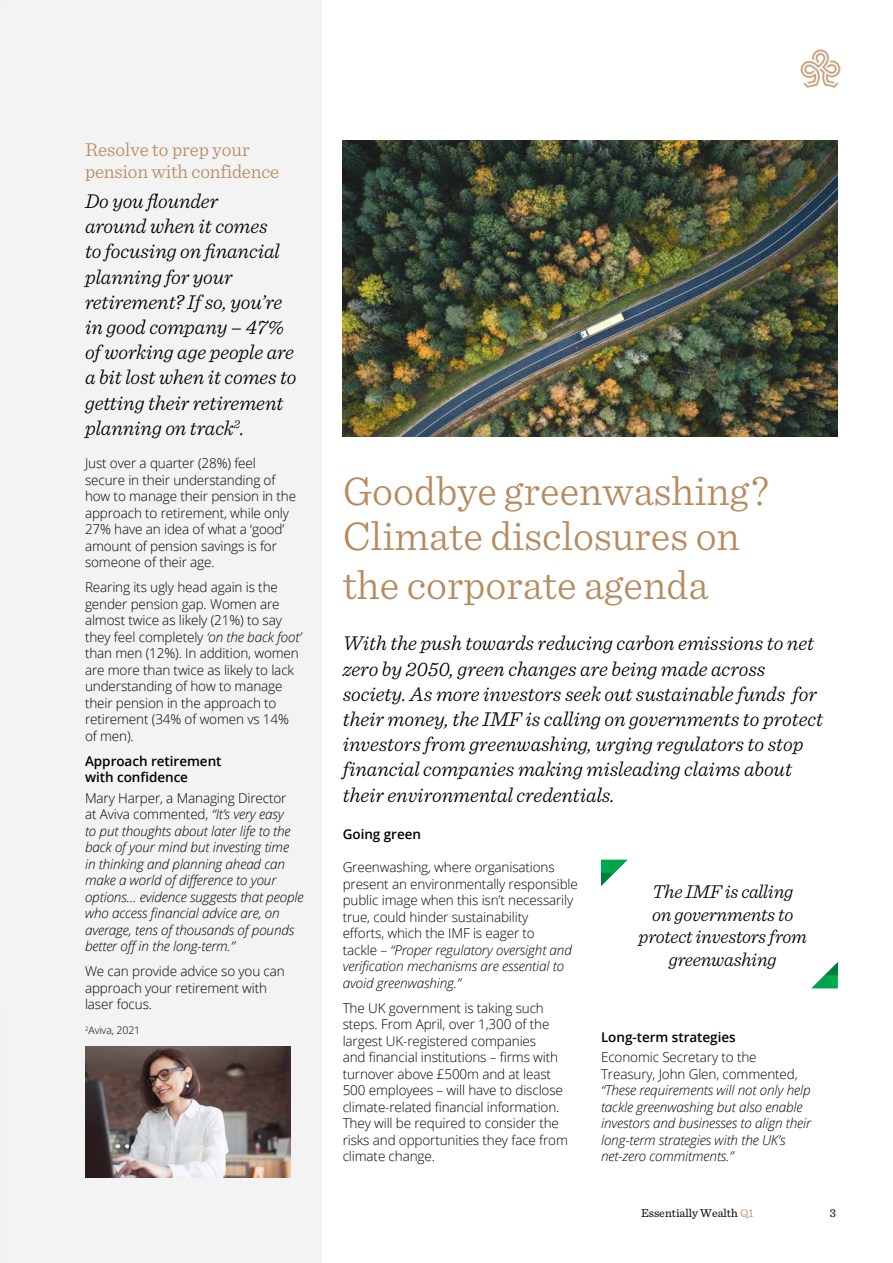
<style>
.page{position:relative;width:893px;height:1263px;background:#fff}
.page>*{position:absolute;margin:0;border:0;box-sizing:border-box;transform-origin:0 0}
.t1{font:300 42px/44.5px "Sentinel";color:#b58b5f}
.t2{font:italic 300 21px/25.2px "Sentinel";letter-spacing:-.005em;color:#000}
.t3{font:italic 300 19.5px/22.5px "Sentinel";letter-spacing:-.01em;color:#000;text-align:center}
.t4{font:300 19.5px/22.5px "Sentinel";letter-spacing:-.01em;color:#b58b5f}
.t5{font:300 13.5px/16.5px "Open Sans";letter-spacing:-.01em;color:#000}
.t6{font:italic 300 13.5px/16.5px "Open Sans";letter-spacing:-.01em;color:#000}
.t7{font:600 13.5px/16.5px "Open Sans";letter-spacing:-.005em;color:#000}
.t8{font:12px "Sentinel";color:#000}
.t9{font:300 10.5px "Open Sans";letter-spacing:-.01em;color:#000}
.s1{font-style:italic}
.s2{font-style:normal}
</style>
<div class="page">
<img style="left:343px;top:140px;width:495px;height:297px">
<div style="left:0;top:0;width:322px;height:1263px;background:#f1f1f2"></div>
<img style="left:85px;top:1046px;width:205px;height:132px">
<svg style="left:601px;top:860px;width:26px;height:26px"></svg>
<svg style="left:812px;top:962px;width:26px;height:27px"></svg>
<img style="left:800px;top:49px;width:40px;height:40px">
<h3 class="t4" style="left:85px;top:137px;width:196px">Resolve to prep your pension with confidence</h3>
<h2 class="t2" style="left:85px;top:187px;width:213px">Do you flounder<br>around when it comes<br>to focusing on financial planning for your retirement? If so, you’re in good company – 47% of working age people are a bit lost when it comes to getting their retirement planning on track<sup>2</sup>.</h2>
<p class="t5" style="left:85px;top:455px;width:213px">Just over a quarter (28%) feel secure in their understanding of how to manage their pension in the approach to retirement, while only<br>27% have an idea of what a ‘good’ amount of pension savings is for someone of their age.</p>
<p class="t5" style="left:85px;top:579px;width:218px">Rearing its ugly head again is the gender pension gap. Women are almost twice as likely (21%) to say they feel completely <span class="s1">‘on the back foot’ </span>than men (12%). In addition, women are more than twice as likely to lack understanding of how to manage their pension in the approach to retirement (34% of women vs 14% of men).</p>
<p class="t7" style="left:85px;top:752px;width:138px">Approach retirement with confidence</p>
<p class="t6" style="left:85px;top:789px;width:220px"><span class="s2">Mary Harper, a Managing Director<br>at Aviva commented,</span> “It’s very easy<br>to put thoughts about later life to the back of your mind but investing time<br>in thinking and planning ahead can make a world of difference to your options… evidence suggests that people who access financial advice are, on average, tens of thousands of pounds better off in the long-term.”</p>
<p class="t5" style="left:85px;top:963px;width:201px">We can provide advice so you can approach your retirement with laser focus.</p>
<p class="t9" style="left:85px;top:1023px;width:57px"><sup>2</sup>Aviva, 2021</p>
<h1 class="t1" style="left:343px;top:466px;width:428px">Goodbye greenwashing?<br>Climate disclosures on</h1>
<h1 class="t1" style="left:343px;top:560px;width:367px">the corporate agenda</h1>
<p class="t2" style="left:343px;top:629px;width:482px">With the push towards reducing carbon emissions to net zero by 2050, green changes are being made across society. As more investors seek out sustainable funds for their money, the IMF is calling on governments to protect investors from greenwashing, urging regulators to stop financial companies making misleading claims about their environmental credentials.</p>
<p class="t7" style="left:343px;top:825px;width:80px">Going green</p>
<p class="t5" style="left:343px;top:858px;width:237px">Greenwashing, where organisations present an environmentally responsible public image when this isn’t necessarily true, could hinder sustainability<br>efforts, which the IMF is eager to<br>tackle – <span class="s1">“Proper regulatory oversight and verification mechanisms are essential to avoid greenwashing.”</span></p>
<p class="t5" style="left:343px;top:999px;width:227px">The UK government is taking such steps. From April, over 1,300 of the largest UK-registered companies<br>and financial institutions – firms with turnover above £500m and at least 500 employees – will have to disclose climate-related financial information.<br>They will be required to consider the risks and opportunities they face from climate change.</p>
<h3 class="t3" style="left:639px;top:879px;width:170px">The IMF is calling<br>on governments to protect investors from greenwashing</h3>
<p class="t7" style="left:601px;top:1028px;width:136px">Long-term strategies</p>
<p class="t5" style="left:601px;top:1049px;width:198px">Economic Secretary to the<br>Treasury, John Glen, commented,</p>
<p class="t6" style="left:601px;top:1082px;width:212px">“These requirements will not only help tackle greenwashing but also enable investors and businesses to align their long-term strategies with the UK’s net-zero commitments.”</p>
<p class="t8" style="left:830px;top:1204px;width:8px">3</p>
</div>
